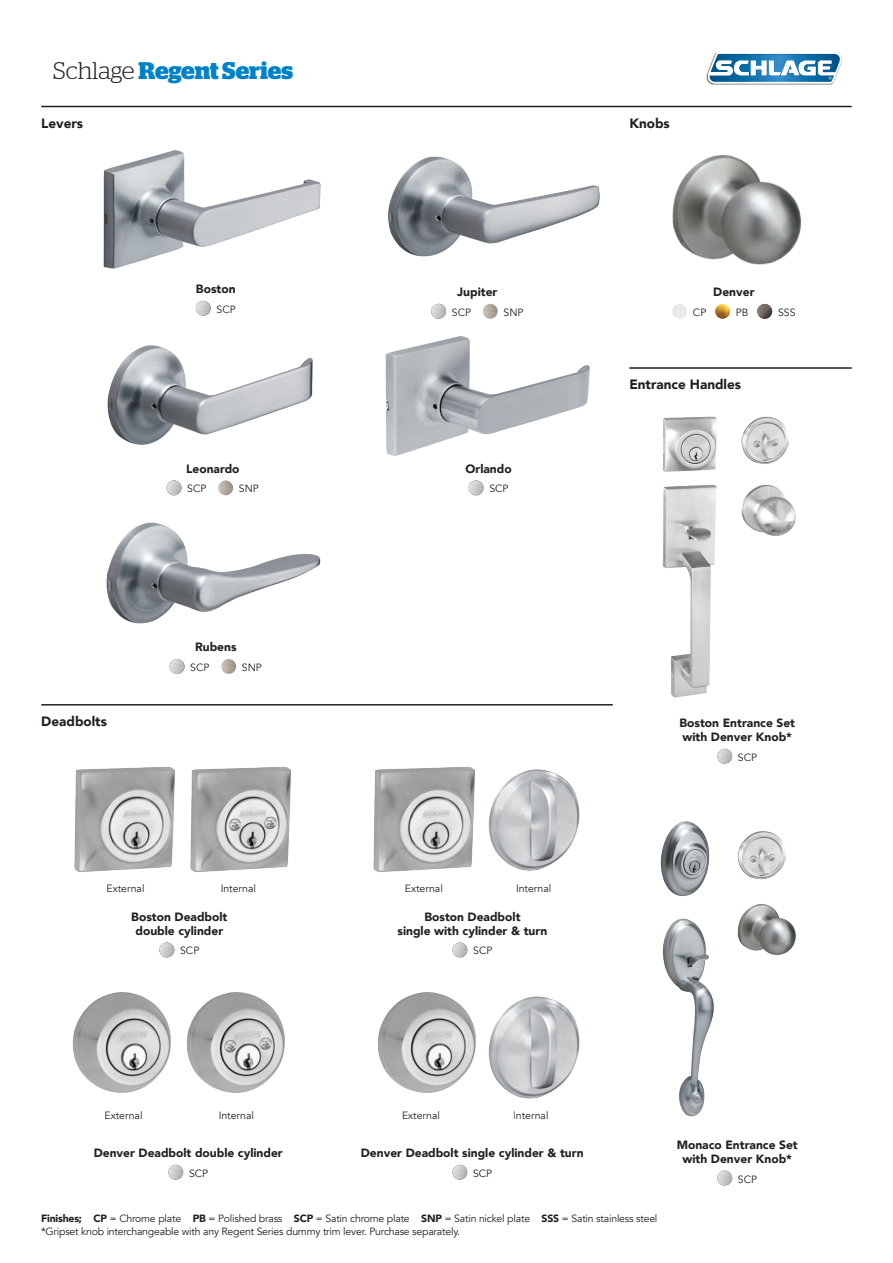
<style>
.page{position:relative;width:893px;height:1263px;background:#fff}
.page>*{position:absolute;margin:0;border:0;box-sizing:border-box;transform-origin:0 0}
.t1{font:700 24px "Stag";letter-spacing:-.005em;color:#0082c8}
.t2{font:900 13.5px "Avenir";color:#231f20}
.Product_name_C{font:900 12px/14.4px "Avenir";color:#231f20;text-align:center}
.Product_name_C-2{font:10.5px/12.6px "Avenir";letter-spacing:-.02em;color:#231f20}
.Product_name_C-3{font:10.5px "Avenir";color:#231f20}
.s1{font-weight:300;color:#231f20}
.s2{font-family:"Antenna";font-weight:200}
.s3{font-weight:900}
</style>
<div class="page">
<img style="left:672px;top:154px;width:130px;height:111px">
<img style="left:388px;top:156px;width:212px;height:101px">
<img style="left:107px;top:345px;width:206px;height:100px">
<img style="left:106px;top:481px;width:215px;height:143px">
<img style="left:385px;top:336px;width:205px;height:150px">
<img style="left:103px;top:150px;width:218px;height:119px">
<img style="left:706px;top:70px;width:128px;height:15px">
<svg style="left:708px;top:52px;width:134px;height:31px"></svg>
<hr style="left:41px;top:106px;width:811px;height:1px;background:#231f20">
<hr style="left:41px;top:704px;width:572px;height:1px;background:#231f20">
<img style="left:196px;top:301px;width:15px;height:15px;border-radius:7px">
<img style="left:431px;top:304px;width:15px;height:15px;border-radius:7px">
<img style="left:483px;top:304px;width:15px;height:15px;border-radius:7px">
<img style="left:167px;top:480px;width:14px;height:15px;border-radius:7px">
<img style="left:218px;top:480px;width:15px;height:15px;border-radius:7px">
<img style="left:469px;top:480px;width:14px;height:15px;border-radius:7px">
<img style="left:170px;top:659px;width:14px;height:15px;border-radius:7px">
<img style="left:221px;top:659px;width:15px;height:15px;border-radius:7px">
<img style="left:672px;top:304px;width:15px;height:15px;border-radius:7px">
<img style="left:715px;top:304px;width:15px;height:15px;border-radius:7px">
<img style="left:757px;top:304px;width:15px;height:15px;border-radius:7px">
<hr style="left:629px;top:367px;width:223px;height:2px;background:#231f20">
<img style="left:717px;top:749px;width:15px;height:15px;border-radius:7px">
<img style="left:662px;top:416px;width:134px;height:282px">
<img style="left:452px;top:942px;width:15px;height:15px;border-radius:7px">
<img style="left:452px;top:1165px;width:15px;height:15px;border-radius:7px">
<img style="left:159px;top:942px;width:15px;height:15px;border-radius:7px">
<img style="left:168px;top:1165px;width:15px;height:15px;border-radius:7px">
<img style="left:488px;top:996px;width:92px;height:103px">
<img style="left:488px;top:769px;width:92px;height:102px">
<img style="left:373px;top:767px;width:102px;height:105px">
<img style="left:74px;top:767px;width:101px;height:105px">
<img style="left:190px;top:767px;width:101px;height:105px">
<img style="left:72px;top:992px;width:99px;height:101px">
<img style="left:186px;top:992px;width:99px;height:101px">
<img style="left:377px;top:992px;width:99px;height:101px">
<img style="left:717px;top:1170px;width:15px;height:15px;border-radius:7px">
<img style="left:737px;top:904px;width:59px;height:51px">
<img style="left:662px;top:918px;width:52px;height:199px">
<img style="left:660px;top:821px;width:50px;height:76px">
<img style="left:737px;top:831px;width:49px;height:49px">
<p class="t1" style="left:53px;top:56px;width:241px"><span class="s1">Schlage</span> Regent Series</p>
<p class="t2" style="left:41px;top:111px;width:43px">Levers</p>
<p class="t2" style="left:629px;top:111px;width:42px">Knobs</p>
<p class="Product_name_C" style="left:196px;top:282px;width:41px">Boston</p>
<p class="Product_name_C-2" style="left:217px;top:303px;width:21px">SCP</p>
<p class="Product_name_C" style="left:457px;top:284px;width:42px">Jupiter</p>
<p class="Product_name_C-2" style="left:452px;top:306px;width:21px">SCP</p>
<p class="Product_name_C-2" style="left:504px;top:306px;width:22px">SNP</p>
<p class="Product_name_C" style="left:713px;top:285px;width:43px">Denver</p>
<p class="Product_name_C-2" style="left:693px;top:306px;width:15px">CP</p>
<p class="Product_name_C-2" style="left:736px;top:306px;width:14px">PB</p>
<p class="Product_name_C-2" style="left:778px;top:306px;width:19px">SSS</p>
<p class="t2" style="left:629px;top:373px;width:113px">Entrance Handles</p>
<p class="Product_name_C" style="left:186px;top:461px;width:55px">Leonardo</p>
<p class="Product_name_C-2" style="left:187px;top:483px;width:21px">SCP</p>
<p class="Product_name_C-2" style="left:239px;top:483px;width:22px">SNP</p>
<p class="Product_name_C" style="left:465px;top:461px;width:48px">Orlando</p>
<p class="Product_name_C-2" style="left:489px;top:483px;width:21px">SCP</p>
<p class="Product_name_C" style="left:195px;top:640px;width:43px">Rubens</p>
<p class="Product_name_C-2" style="left:190px;top:661px;width:21px">SCP</p>
<p class="Product_name_C-2" style="left:242px;top:661px;width:22px">SNP</p>
<p class="t2" style="left:41px;top:709px;width:67px">Deadbolts</p>
<p class="Product_name_C" style="left:679px;top:715px;width:117px;text-align:left">Boston Entrance Set with Denver Knob*</p>
<p class="Product_name_C-2" style="left:738px;top:751px;width:21px">SCP</p>
<p class="Product_name_C-3" style="left:106px;top:882px;width:40px">External</p>
<p class="Product_name_C-3" style="left:221px;top:882px;width:37px">Internal</p>
<p class="Product_name_C-3" style="left:405px;top:882px;width:40px">External</p>
<p class="Product_name_C-3" style="left:516px;top:882px;width:37px">Internal</p>
<p class="Product_name_C" style="left:131px;top:909px;width:98px">Boston Deadbolt double cylinder</p>
<p class="Product_name_C-2" style="left:180px;top:945px;width:21px">SCP</p>
<p class="Product_name_C" style="left:397px;top:909px;width:152px">Boston Deadbolt<br>single with cylinder &amp; turn</p>
<p class="Product_name_C-2" style="left:473px;top:945px;width:21px">SCP</p>
<p class="Product_name_C-3" style="left:104px;top:1109px;width:40px">External</p>
<p class="Product_name_C-3" style="left:402px;top:1109px;width:40px">External</p>
<p class="Product_name_C-3" style="left:219px;top:1109px;width:37px">Internal</p>
<p class="Product_name_C-3" style="left:513px;top:1109px;width:37px"><span class="s2">I</span>nternal</p>
<p class="Product_name_C" style="left:94px;top:1145px;width:191px">Denver Deadbolt double cylinder</p>
<p class="Product_name_C-2" style="left:189px;top:1167px;width:21px">SCP</p>
<p class="Product_name_C" style="left:361px;top:1145px;width:224px">Denver Deadbolt single cylinder &amp; turn</p>
<p class="Product_name_C-2" style="left:473px;top:1167px;width:21px">SCP</p>
<p class="Product_name_C" style="left:677px;top:1137px;width:123px">Monaco Entrance Set with Denver Knob*</p>
<p class="Product_name_C-2" style="left:738px;top:1173px;width:21px">SCP</p>
<p class="Product_name_C-2" style="left:41px;top:1212px;width:618px"><span class="s3">Finishes; CP</span> = Chrome plate <span class="s3">PB</span> = Polished brass <span class="s3">SCP</span> = Satin chrome plate <span class="s3">SNP</span> = Satin nickel plate <span class="s3">SSS</span> = Satin stainless steel *Gripset knob interchangeable with any Regent Series dummy trim lever. Purchase separately.</p>
</div>
